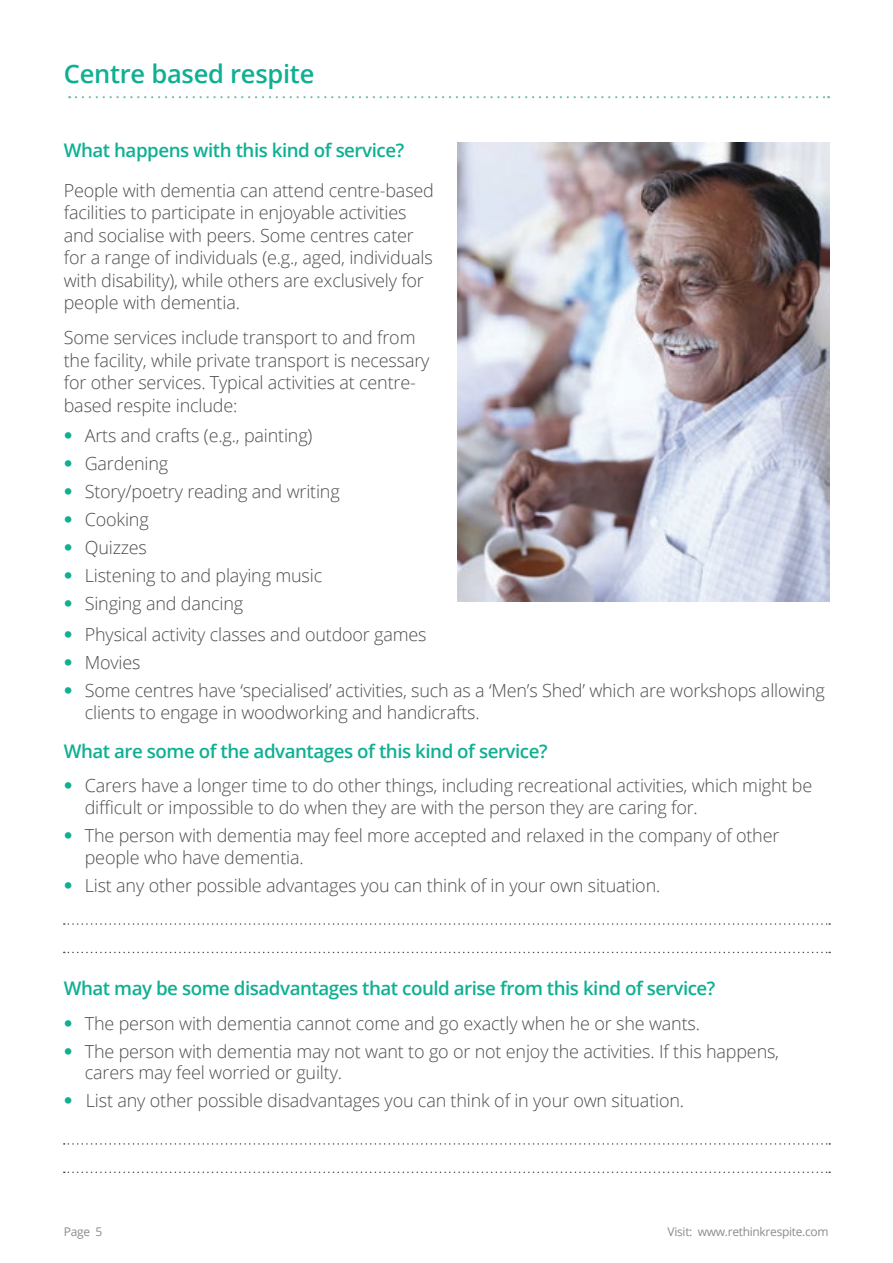
<style>
.page{position:relative;width:893px;height:1263px;background:#fff}
.page>*{position:absolute;margin:0;border:0;box-sizing:border-box;transform-origin:0 0}
.Body_Heading_Large{font:600 25.5px "Open Sans";letter-spacing:-.01em;color:#0fb092}
.Body_Heading{font:600 18.75px "Open Sans";letter-spacing:-.025em;color:#0fb092}
.Dot_Point_List{font:300 18px/21.6px "Open Sans";letter-spacing:-.01em;color:#4d4d4f}
.Body_Copy{font:300 18px/22.5px "Open Sans";letter-spacing:-.01em;color:#4d4d4f}
.t1{font:12px "Open Sans";letter-spacing:-.025em;color:#8a8c8e}
.s1{font-family:"Interstate";font-weight:700;color:#0fb092}
</style>
<div class="page">
<svg style="left:76px;top:96px;width:753px;height:2px"></svg>
<img style="left:457px;top:143px;width:372px;height:459px">
<svg style="left:64px;top:923px;width:766px;height:2px"></svg>
<svg style="left:64px;top:952px;width:766px;height:1px"></svg>
<svg style="left:64px;top:1143px;width:766px;height:2px"></svg>
<svg style="left:64px;top:1171px;width:766px;height:2px"></svg>
<p class="Body_Heading_Large" style="left:64px;top:57px;width:252px">Centre based respite</p>
<p class="Body_Heading" style="left:64px;top:137px;width:342px">What happens with this kind of service?</p>
<p class="Body_Copy" style="left:64px;top:178px;width:372px">People with dementia can attend centre-based facilities to participate in enjoyable activities and socialise with peers. Some centres cater for a range of individuals (e.g., aged, individuals with disability), while others are exclusively for people with dementia.</p>
<p class="Body_Copy" style="left:64px;top:326px;width:367px">Some services include transport to and from the facility, while private transport is necessary for other services. Typical activities at centre&shy;based respite include:</p>
<p class="Dot_Point_List" style="left:64px;top:424px;width:250px"><span class="s1">•</span> Arts and crafts (e.g., painting)</p>
<p class="Dot_Point_List" style="left:64px;top:452px;width:106px"><span class="s1">•</span> Gardening</p>
<p class="Dot_Point_List" style="left:64px;top:480px;width:278px"><span class="s1">•</span> Story/poetry reading and writing</p>
<p class="Dot_Point_List" style="left:64px;top:508px;width:87px"><span class="s1">•</span> Cooking</p>
<p class="Dot_Point_List" style="left:64px;top:536px;width:85px"><span class="s1">•</span> Quizzes</p>
<p class="Dot_Point_List" style="left:64px;top:564px;width:260px"><span class="s1">•</span> Listening to and playing music</p>
<p class="Dot_Point_List" style="left:64px;top:592px;width:181px"><span class="s1">•</span> Singing and dancing</p>
<p class="Dot_Point_List" style="left:64px;top:623px;width:364px"><span class="s1">•</span> Physical activity classes and outdoor games</p>
<p class="Dot_Point_List" style="left:64px;top:651px;width:78px"><span class="s1">•</span> Movies</p>
<p class="Dot_Point_List" style="left:85px;top:679px;width:742px;text-indent:-21px"><span class="s1">•</span> Some centres have ‘specialised’ activities, such as a ‘Men’s Shed’ which are workshops allowing clients to engage in woodworking and handicrafts.</p>
<p class="Body_Heading" style="left:64px;top:738px;width:485px">What are some of the advantages of this kind of service?</p>
<p class="Dot_Point_List" style="left:85px;top:774px;width:729px;text-indent:-21px"><span class="s1">•</span> Carers have a longer time to do other things, including recreational activities, which might be difficult or impossible to do when they are with the person they are caring for.</p>
<p class="Dot_Point_List" style="left:85px;top:824px;width:696px;text-indent:-21px"><span class="s1">•</span> The person with dementia may feel more accepted and relaxed in the company of other people who have dementia.</p>
<p class="Dot_Point_List" style="left:64px;top:874px;width:598px"><span class="s1">•</span> List any other possible advantages you can think of in your own situation.</p>
<p class="Body_Heading" style="left:64px;top:975px;width:653px">What may be some disadvantages that could arise from this kind of service?</p>
<p class="Dot_Point_List" style="left:64px;top:1012px;width:638px"><span class="s1">•</span> The person with dementia cannot come and go exactly when he or she wants.</p>
<p class="Dot_Point_List" style="left:85px;top:1040px;width:696px;text-indent:-21px"><span class="s1">•</span> The person with dementia may not want to go or not enjoy the activities. If this happens, carers may feel worried or guilty.</p>
<p class="Dot_Point_List" style="left:64px;top:1089px;width:622px"><span class="s1">•</span> List any other possible disadvantages you can think of in your own situation.</p>
<p class="t1" style="left:64px;top:1223px;width:40px">Page 5</p>
<p class="t1" style="left:668px;top:1223px;width:163px">Visit: www.rethinkrespite.com</p>
</div>
